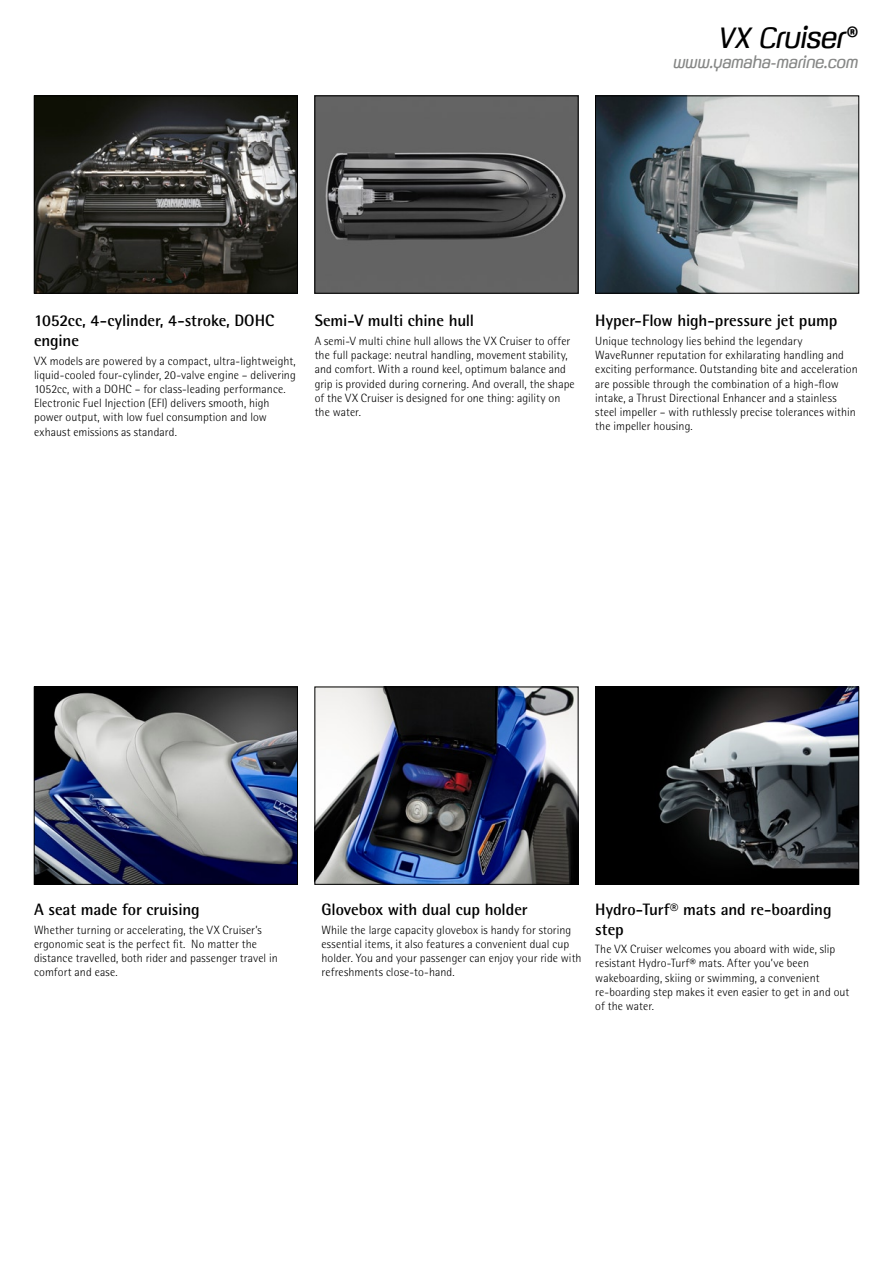
<style>
.page{position:relative;width:893px;height:1263px;background:#fff}
.page>*{position:absolute;margin:0;border:0;box-sizing:border-box;transform-origin:0 0}
.t1{font:italic 300 29.25px "GFT Yamaha Motor";letter-spacing:-.005em;color:#000}
.t2{font:700 16.5px/19.5px "Rotis Semi Sans Std";letter-spacing:-.005em;color:#000}
.t3{font:italic 300 16.5px "GFT Yamaha Motor";color:#868786}
.t4{font:300 12px/14.2px "Rotis Semi Sans Std";letter-spacing:.005em;color:#000}
</style>
<div class="page">
<img style="left:317px;top:98px;width:259px;height:193px">
<img style="left:597px;top:689px;width:260px;height:193px">
<div style="left:595px;top:687px;width:264px;height:197px;border:1px solid #000"></div>
<img style="left:36px;top:98px;width:260px;height:193px">
<div style="left:34px;top:96px;width:264px;height:197px;border:1px solid #000"></div>
<img style="left:317px;top:689px;width:259px;height:193px">
<div style="left:315px;top:687px;width:263px;height:197px;border:1px solid #000"></div>
<img style="left:597px;top:98px;width:260px;height:193px">
<div style="left:595px;top:96px;width:264px;height:197px;border:1px solid #000"></div>
<img style="left:36px;top:689px;width:260px;height:193px">
<div style="left:34px;top:687px;width:264px;height:197px;border:1px solid #000"></div>
<h1 class="t1" style="left:719px;top:20px;width:141px">VX Cruiser®</h1>
<h2 class="t3" style="left:673px;top:52px;width:187px">www.yamaha-marine.com</h2>
<h2 class="t2" style="left:34px;top:311px;width:242px">1052cc, 4-cylinder, 4-stroke, DOHC engine</h2>
<p class="t4" style="left:34px;top:353px;width:263px">VX models are powered by a compact, ultra-lightweight, liquid-cooled four-cylinder, 20-valve engine – delivering 1052cc, with a DOHC – for class-leading performance.<br>Electronic Fuel Injection (EFI) delivers smooth, high power output, with low fuel consumption and low exhaust emissions as standard.</p>
<h2 class="t2" style="left:315px;top:311px;width:161px">Semi-V multi chine hull</h2>
<p class="t4" style="left:315px;top:334px;width:262px">A semi-V multi chine hull allows the VX Cruiser to offer the full package: neutral handling, movement stability, and comfort. With a round keel, optimum balance and grip is provided during cornering. And overall, the shape of the VX Cruiser is designed for one thing: agility on the water.</p>
<h2 class="t2" style="left:595px;top:311px;width:243px">Hyper-Flow high-pressure jet pump</h2>
<p class="t4" style="left:595px;top:334px;width:264px">Unique technology lies behind the legendary WaveRunner reputation for exhilarating handling and exciting performance. Outstanding bite and acceleration are possible through the combination of a high-flow intake, a Thrust Directional Enhancer and a stainless steel impeller – with ruthlessly precise tolerances within the impeller housing.</p>
<h2 class="t2" style="left:34px;top:899px;width:167px">A seat made for cruising</h2>
<p class="t4" style="left:34px;top:922px;width:245px">Whether turning or accelerating, the VX Cruiser’s ergonomic seat is the perfect fit. No matter the distance travelled, both rider and passenger travel in comfort and ease.</p>
<h2 class="t2" style="left:321px;top:899px;width:208px">Glovebox with dual cup holder</h2>
<p class="t4" style="left:321px;top:922px;width:262px">While the large capacity glovebox is handy for storing essential items, it also features a convenient dual cup holder. You and your passenger can enjoy your ride with refreshments close-to-hand.</p>
<h2 class="t2" style="left:595px;top:899px;width:238px">Hydro-Turf® mats and re-boarding step</h2>
<p class="t4" style="left:595px;top:942px;width:256px">The VX Cruiser welcomes you aboard with wide, slip resistant Hydro-Turf® mats. After you’ve been wakeboarding, skiing or swimming, a convenient re-boarding step makes it even easier to get in and out of the water.</p>
</div>
